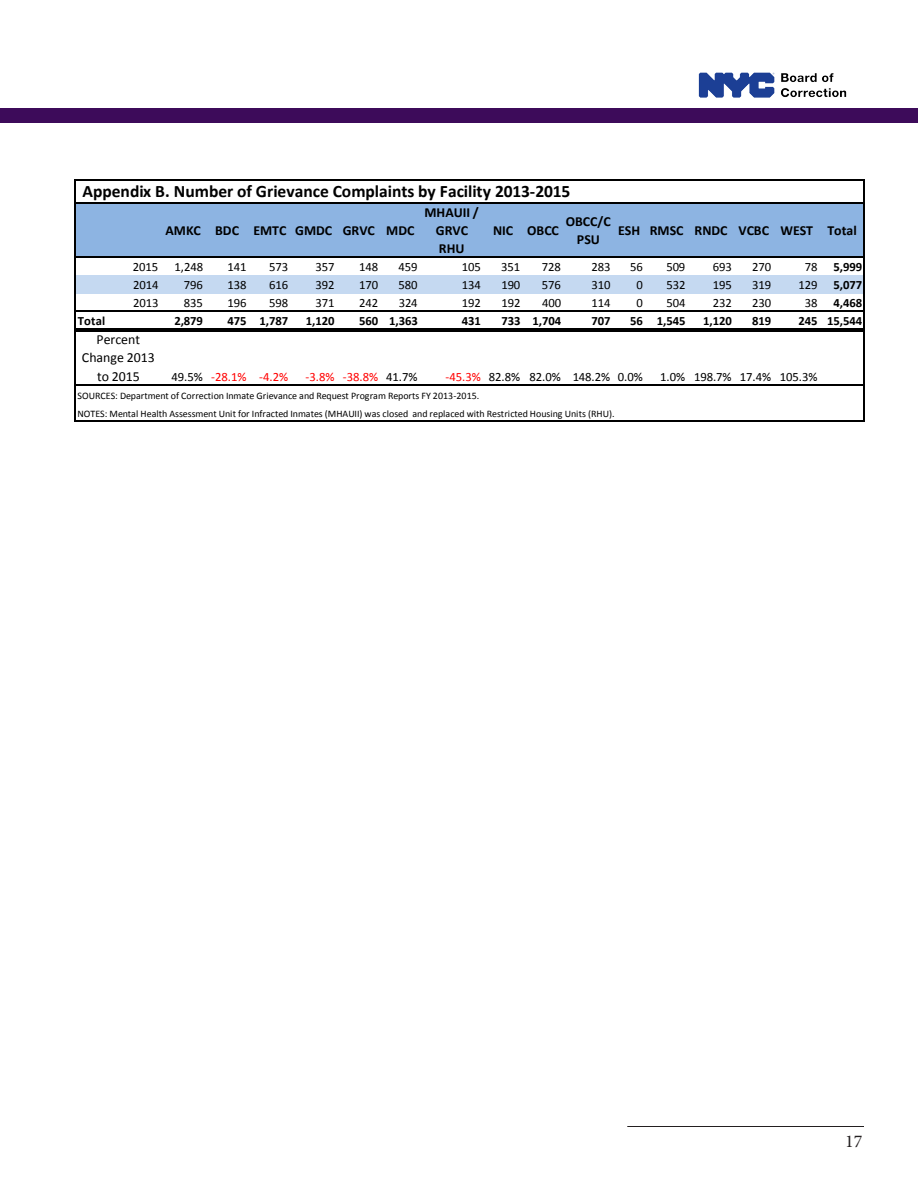
<style>
.page{position:relative;width:918px;height:1188px;background:#fff}
.page>*{position:absolute;margin:0;border:0;box-sizing:border-box;transform-origin:0 0}
.t1{font:18px "Minion Pro";color:#231f20}
.t2{font:700 17.4px "Calibri";color:#000}
.t3{font:700 13.8px/18px "Calibri";color:#000;text-align:center}
.t4{font:13.8px/18px "Calibri";color:#000;text-align:center}
.t5{font:12.6px "Calibri";letter-spacing:-.01em;color:#000}
.t6{font:700 12.6px "Calibri";letter-spacing:-.01em;color:#000}
.t7{font:12.6px "Calibri";letter-spacing:-.005em;color:#f00}
.t8{font:9.9px/18px "Calibri";color:#000}
.s1{color:#000}
.s2{color:#f00}
</style>
<div class="page">
<hr style="left:627px;top:1126px;width:237px;height:1px;background:#231f20">
<img style="left:698px;top:72px;width:149px;height:26px">
<div style="left:0;top:108px;width:864px;height:15px;background:#3d0b5a"></div>
<div style="left:54px;top:108px;width:864px;height:15px;background:#3d0b5a"></div>
<div style="left:76px;top:203px;width:789px;height:54px;background:#8db4e2"></div>
<div style="left:76px;top:275px;width:789px;height:18px;background:#c5d9f1"></div>
<hr style="left:75px;top:180px;width:1px;height:242px;background:#000">
<hr style="left:864px;top:181px;width:1px;height:241px;background:#000">
<hr style="left:76px;top:180px;width:789px;height:1px;background:#000">
<hr style="left:76px;top:202px;width:789px;height:1px;background:#000">
<hr style="left:76px;top:256px;width:789px;height:2px;background:#000">
<hr style="left:76px;top:311px;width:789px;height:1px;background:#000">
<hr style="left:76px;top:328px;width:788px;height:2px;background:#000">
<hr style="left:76px;top:331px;width:788px;height:1px;background:#000">
<hr style="left:76px;top:385px;width:789px;height:1px;background:#000">
<hr style="left:76px;top:421px;width:789px;height:1px;background:#000">
<h2 class="t2" style="left:82px;top:181px;width:490px">Appendix B. Number of Grievance Complaints by Facility 2013-2015</h2>
<h3 class="t3" style="left:166px;top:221px;width:250px">AMKC BDC EMTC GMDC GRVC MDC</h3>
<h3 class="t3" style="left:425px;top:203px;width:56px">MHAUII /<br>GRVC<br>RHU</h3>
<h3 class="t3" style="left:493px;top:221px;width:67px">NIC OBCC</h3>
<h3 class="t3" style="left:566px;top:212px;width:46px">OBCC/C<br>PSU</h3>
<h3 class="t3" style="left:618px;top:221px;width:240px">ESH RMSC RNDC VCBC WEST Total</h3>
<p class="t5" style="left:133px;top:258px;width:27px">2015</p>
<p class="t5" style="left:175px;top:258px;width:30px">1,248</p>
<p class="t5" style="left:228px;top:258px;width:21px">141</p>
<p class="t5" style="left:269px;top:258px;width:21px">573</p>
<p class="t5" style="left:316px;top:258px;width:21px">357</p>
<p class="t5" style="left:359px;top:258px;width:21px">148</p>
<p class="t5" style="left:399px;top:258px;width:21px">459</p>
<p class="t5" style="left:462px;top:258px;width:21px">105</p>
<p class="t5" style="left:501px;top:258px;width:21px">351</p>
<p class="t5" style="left:542px;top:258px;width:21px">728</p>
<p class="t5" style="left:591px;top:258px;width:21px">283</p>
<p class="t5" style="left:630px;top:258px;width:14px">56</p>
<p class="t5" style="left:666px;top:258px;width:21px">509</p>
<p class="t5" style="left:713px;top:258px;width:21px">693</p>
<p class="t5" style="left:752px;top:258px;width:21px">270</p>
<p class="t5" style="left:805px;top:258px;width:14px">78</p>
<p class="t6" style="left:833px;top:258px;width:30px">5,999</p>
<p class="t5" style="left:133px;top:277px;width:27px">2014</p>
<p class="t5" style="left:184px;top:277px;width:21px">796</p>
<p class="t5" style="left:228px;top:277px;width:21px">138</p>
<p class="t5" style="left:269px;top:277px;width:21px">616</p>
<p class="t5" style="left:316px;top:277px;width:21px">392</p>
<p class="t5" style="left:359px;top:277px;width:21px">170</p>
<p class="t5" style="left:399px;top:277px;width:21px">580</p>
<p class="t5" style="left:462px;top:277px;width:21px">134</p>
<p class="t5" style="left:501px;top:277px;width:21px">190</p>
<p class="t5" style="left:542px;top:277px;width:21px">576</p>
<p class="t5" style="left:591px;top:277px;width:21px">310</p>
<p class="t5" style="left:637px;top:277px;width:8px">0</p>
<p class="t5" style="left:666px;top:277px;width:21px">532</p>
<p class="t5" style="left:713px;top:277px;width:21px">195</p>
<p class="t5" style="left:752px;top:277px;width:21px">319</p>
<p class="t5" style="left:799px;top:277px;width:21px">129</p>
<p class="t6" style="left:834px;top:276px;width:30px">5,077</p>
<p class="t5" style="left:133px;top:295px;width:27px">2013</p>
<p class="t5" style="left:184px;top:295px;width:21px">835</p>
<p class="t5" style="left:228px;top:295px;width:21px">196</p>
<p class="t5" style="left:269px;top:295px;width:21px">598</p>
<p class="t5" style="left:316px;top:295px;width:21px">371</p>
<p class="t5" style="left:359px;top:295px;width:21px">242</p>
<p class="t5" style="left:399px;top:295px;width:21px">324</p>
<p class="t5" style="left:462px;top:295px;width:21px">192</p>
<p class="t5" style="left:501px;top:295px;width:21px">192</p>
<p class="t5" style="left:542px;top:295px;width:21px">400</p>
<p class="t5" style="left:591px;top:295px;width:21px">114</p>
<p class="t5" style="left:637px;top:295px;width:8px">0</p>
<p class="t5" style="left:666px;top:295px;width:21px">504</p>
<p class="t5" style="left:713px;top:295px;width:21px">232</p>
<p class="t5" style="left:752px;top:295px;width:21px">230</p>
<p class="t5" style="left:805px;top:295px;width:14px">38</p>
<p class="t6" style="left:834px;top:295px;width:30px">4,468</p>
<p class="t6" style="left:78px;top:312px;width:29px">Total</p>
<p class="t6" style="left:174px;top:312px;width:30px">2,879</p>
<p class="t6" style="left:228px;top:312px;width:62px">475 1,787</p>
<p class="t6" style="left:306px;top:312px;width:30px">1,120</p>
<p class="t6" style="left:359px;top:312px;width:60px">560 1,363</p>
<p class="t6" style="left:462px;top:312px;width:21px">431</p>
<p class="t6" style="left:501px;top:312px;width:61px">733 1,704</p>
<p class="t6" style="left:591px;top:312px;width:21px">707</p>
<p class="t6" style="left:630px;top:312px;width:57px">56 1,545</p>
<p class="t6" style="left:703px;top:312px;width:30px">1,120</p>
<p class="t6" style="left:752px;top:312px;width:21px">819</p>
<p class="t6" style="left:799px;top:312px;width:65px">245 15,544</p>
<h3 class="t4" style="left:82px;top:331px;width:74px">Percent<br>Change 2013 to 2015</h3>
<p class="t7" style="left:172px;top:369px;width:118px"><span class="s1">49.5%</span> -28.1% -4.2%</p>
<p class="t7" style="left:306px;top:369px;width:114px">-3.8% -38.8% <span class="s1">41.7%</span></p>
<p class="t5" style="left:446px;top:369px;width:199px"><span class="s2">-45.3%</span> 82.8% 82.0% 148.2% 0.0%</p>
<p class="t5" style="left:660px;top:369px;width:159px">1.0% 198.7% 17.4% 105.3%</p>
<p class="t8" style="left:78px;top:387px;width:539px">SOURCES: Department of Correction Inmate Grievance and Request Program Reports FY 2013-2015.<br>NOTES: Mental Health Assessment Unit for Infracted Inmates (MHAUII) was closed and replaced with Restricted Housing Units (RHU).</p>
<h1 class="t1" style="left:845px;top:1129px;width:19px">17</h1>
</div>
